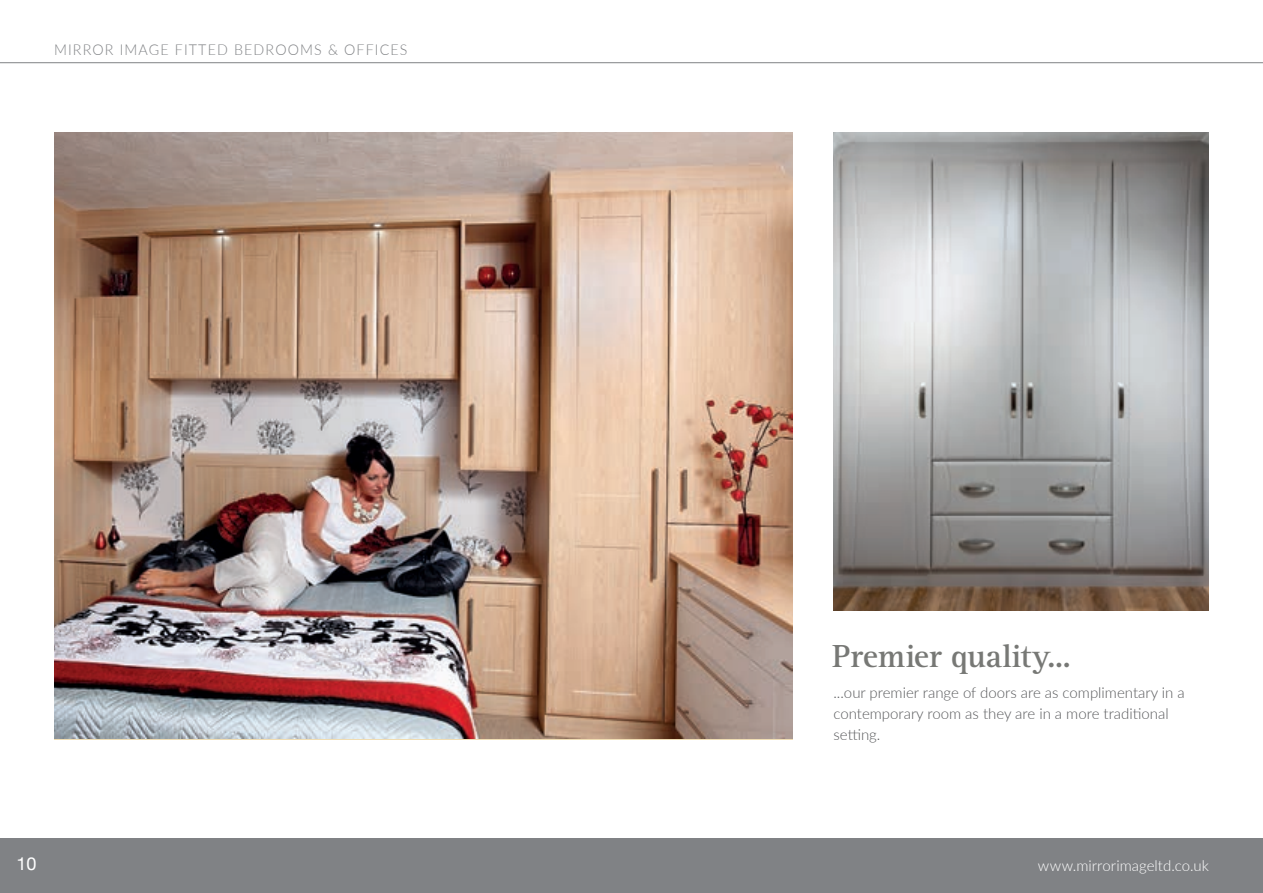
<style>
.page{position:relative;width:1263px;height:893px;background:#fff}
.page>*{position:absolute;margin:0;border:0;box-sizing:border-box;transform-origin:0 0}
.t1{font:700 33px "Rotis Serif";letter-spacing:-.01em;color:#777875}
.t2{font:18px "Helvetica Neue";color:#fff}
.t3{font:300 15px/21px "Lato";color:#57585a}
.t4{font:300 15px "Lato";letter-spacing:.08em;color:#808285;scale:.95 1}
.t5{font:300 15px "Lato";color:#fff}
</style>
<div class="page">
<img style="left:54px;top:133px;width:738px;height:606px">
<hr style="left:0;top:62px;width:1263px;height:1px;background:#808285">
<div style="left:0;top:839px;width:1263px;height:54px;background:#808285"></div>
<img style="left:833px;top:133px;width:376px;height:477px">
<p class="t4" style="left:54px;top:39px;width:374px">MIRROR IMAGE FITTED BEDROOMS &amp; OFFICES</p>
<h1 class="t1" style="left:832px;top:636px;width:240px">Premier quality...</h1>
<p class="t3" style="left:833px;top:682px;width:353px">...our premier range of doors are as complimentary in a contemporary room as they are in a more traditional setting.</p>
<p class="t2" style="left:17px;top:851px;width:22px">10</p>
<p class="t5" style="left:1038px;top:855px;width:173px">www.mirrorimageltd.co.uk</p>
</div>
